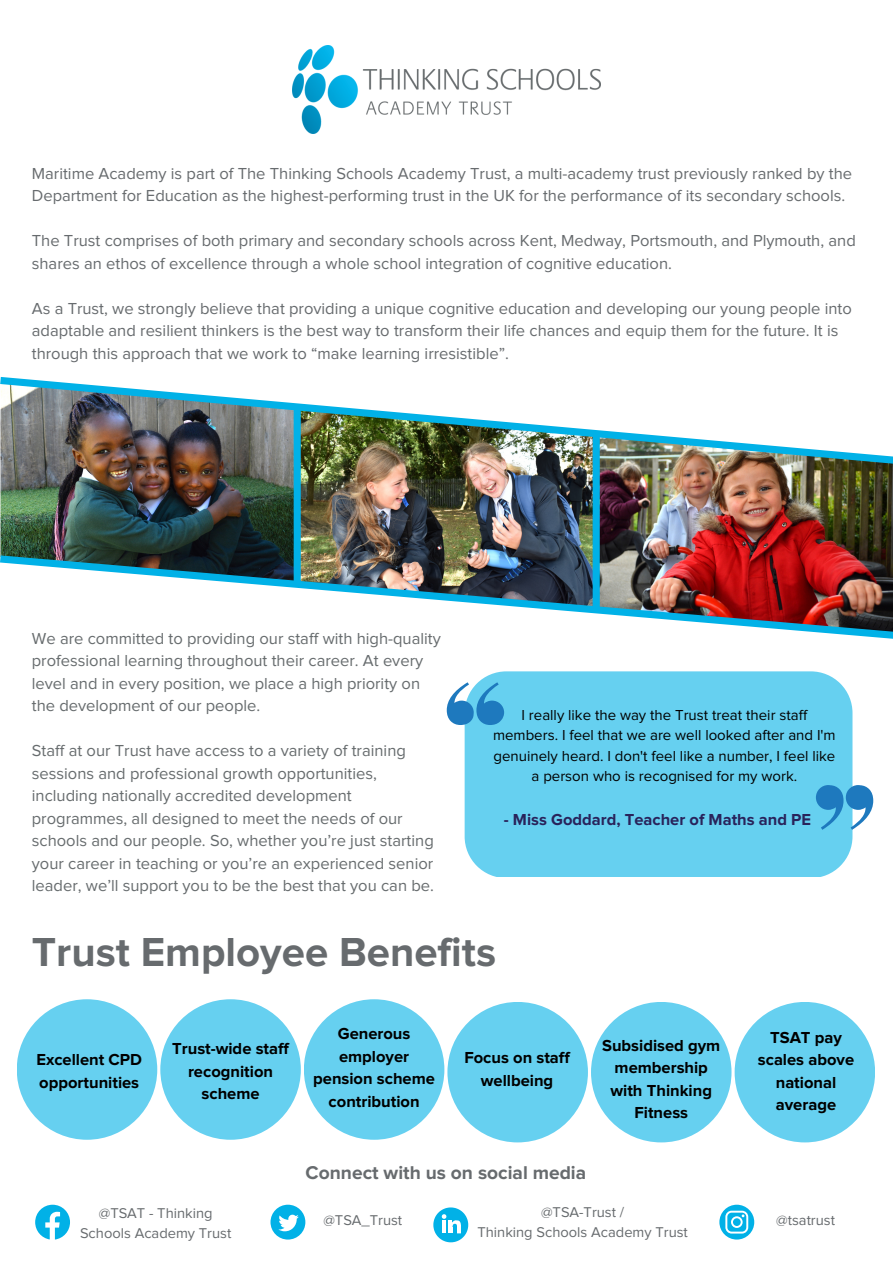
<style>
.page{position:relative;width:893px;height:1264px;background:#fff}
.page>*{position:absolute;margin:0;border:0;box-sizing:border-box;transform-origin:0 0}
.t1{font:700 42px "Proxima Nova";color:#676b6e}
.t2{font:700 19.2px "Proxima Nova";color:#676b6e}
.t3{font:16.5px/22.5px "Proxima Nova";color:#676b6e}
.t4{font:16.5px/22.5px "Proxima Nova";color:#676c6e}
.t5{font:700 16.5px/22.5px "Proxima Nova";color:#000;text-align:center}
.t6{font:700 16.5px "Proxima Nova";color:#29235b}
.t7{font:15px/20.2px "Proxima Nova";color:#000;text-align:center}
.t8{font:14.7px/20.2px "Proxima Nova";color:#676b6e;text-align:center}
</style>
<div class="page">
<img style="left:292px;top:45px;width:308px;height:88px">
<div style="left:464px;top:671px;width:388px;height:205px;background:#66d0f0"></div>
<svg style="left:446px;top:682px;width:58px;height:43px"></svg>
<svg style="left:815px;top:785px;width:58px;height:44px;background:#56aad8"></svg>
<img style="left:1px;top:468px;width:292px;height:83px">
<img style="left:301px;top:468px;width:291px;height:83px">
<img style="left:599px;top:468px;width:293px;height:83px">
<img style="left:0;top:377px;width:892px;height:91px">
<img style="left:0;top:551px;width:892px;height:88px">
<div style="left:293px;top:406px;width:8px;height:176px;background:#01b1e7"></div>
<div style="left:592px;top:434px;width:7px;height:177px;background:#01b1e7"></div>
<svg style="left:35px;top:1204px;width:35px;height:35px"></svg>
<svg style="left:270px;top:1204px;width:35px;height:35px"></svg>
<svg style="left:719px;top:1204px;width:35px;height:35px"></svg>
<svg style="left:433px;top:1207px;width:35px;height:35px"></svg>
<div style="left:17px;top:999px;width:140px;height:140px;background:#66d0f0;border-radius:50%"></div>
<div style="left:160px;top:999px;width:141px;height:140px;background:#66d0f0;border-radius:50%"></div>
<div style="left:304px;top:999px;width:140px;height:140px;background:#66d0f0;border-radius:50%"></div>
<div style="left:447px;top:1001px;width:141px;height:141px;background:#66d0f0;border-radius:50%"></div>
<div style="left:591px;top:1001px;width:140px;height:141px;background:#66d0f0;border-radius:50%"></div>
<div style="left:734px;top:1001px;width:141px;height:141px;background:#66d0f0;border-radius:50%"></div>
<p class="t3" style="left:32px;top:163px;width:821px">Maritime Academy is part of The Thinking Schools Academy Trust, a multi-academy trust previously ranked by the<br>Department for Education as the highest-performing trust in the UK for the performance of its secondary schools.</p>
<p class="t3" style="left:32px;top:230px;width:825px">The Trust comprises of both primary and secondary schools across Kent, Medway, Portsmouth, and Plymouth, and shares an ethos of excellence through a whole school integration of cognitive education.</p>
<p class="t3" style="left:32px;top:297px;width:821px">As a Trust, we strongly believe that providing a unique cognitive education and developing our young people into adaptable and resilient thinkers is the best way to transform their life chances and equip them for the future. It is through this approach that we work to “make learning irresistible”.</p>
<p class="t4" style="left:32px;top:627px;width:410px">We are committed to providing our staff with high-quality professional learning throughout their career. At every level and in every position, we place a high priority on the development of our people.</p>
<p class="t4" style="left:32px;top:740px;width:403px">Staff at our Trust have access to a variety of training sessions and professional growth opportunities, including nationally accredited development programmes, all designed to meet the needs of our schools and our people. So, whether you’re just starting your career in teaching or you’re an experienced senior leader, we’ll support you to be the best that you can be.</p>
<p class="t7" style="left:493px;top:705px;width:344px">I really like the way the Trust treat their staff members. I feel that we are well looked after and I'm genuinely heard. I don't feel like a number, I feel like a person who is recognised for my work.</p>
<p class="t6" style="left:503px;top:812px;width:309px">- Miss Goddard, Teacher of Maths and PE</p>
<h1 class="t1" style="left:32px;top:933px;width:466px">Trust Employee Benefits</h1>
<p class="t5" style="left:36px;top:1049px;width:107px;text-align:left">Excellent CPD opportunities</p>
<p class="t5" style="left:172px;top:1038px;width:118px">Trust-wide staff recognition scheme</p>
<p class="t5" style="left:313px;top:1023px;width:123px">Generous employer pension scheme contribution</p>
<p class="t5" style="left:464px;top:1047px;width:107px">Focus on staff wellbeing</p>
<p class="t5" style="left:602px;top:1034px;width:120px">Subsidised gym membership with Thinking<br>Fitness</p>
<p class="t5" style="left:757px;top:1026px;width:98px">TSAT pay scales above national average</p>
<p class="t2" style="left:305px;top:1163px;width:282px">Connect with us on social media</p>
<p class="t8" style="left:477px;top:1202px;width:212px">@TSA-Trust /<br>Thinking Schools Academy Trust</p>
<p class="t8" style="left:80px;top:1203px;width:153px">@TSAT - Thinking<br>Schools Academy Trust</p>
<p class="t8" style="left:323px;top:1210px;width:80px">@TSA_Trust</p>
<p class="t8" style="left:776px;top:1210px;width:60px">@tsatrust</p>
</div>
